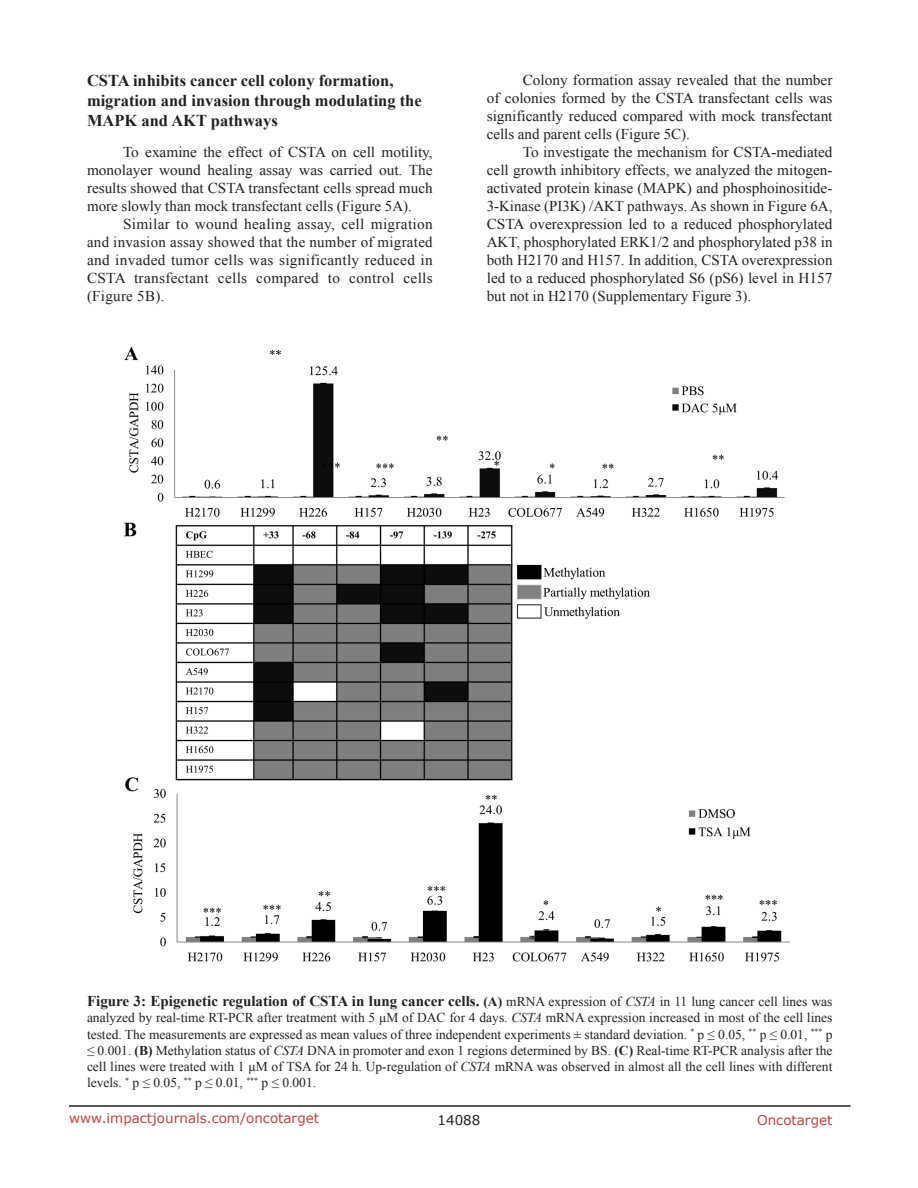
<style>
.page{position:relative;width:918px;height:1188px;background:#fff}
.page>*{position:absolute;margin:0;border:0;box-sizing:border-box;transform-origin:0 0}
.SubHeading{font:700 16.5px/19.8px "Times New Roman";color:#231f20}
.BodyText{font:15px/18px "Times New Roman";color:#231f20;text-align:justify}
.figuretext{font:700 15px "Times New Roman";color:#231f20}
.figuretext-2{font:13.5px/16.2px "Times New Roman";color:#231f20;text-align:justify}
.t1{font:13.5px "Verdana";color:#c24141}
.t2{font:13.5px "Verdana";color:#231f20}
.s1{font-size:13.5px}
.s2{font-weight:400;font-size:13.5px}
.s3{font-weight:400;font-style:italic;font-size:13.5px}
.s4{font-style:italic}
.s5{font-weight:700}
</style>
<div class="page">
<hr style="left:69px;top:1105px;width:781px;height:2px;background:#231f20">
<img style="left:123px;top:346px;width:667px;height:616px">
<p class="SubHeading" style="left:87px;top:70px;width:336px">CSTA inhibits cancer cell colony formation, migration and invasion through modulating the<br>MAPK and AKT pathways</p>
<p class="BodyText" style="left:87px;top:143px;width:347px;text-indent:36px">To examine the effect of CSTA on cell motility, monolayer wound healing assay was carried out. The results showed that CSTA transfectant cells spread much more slowly than mock transfectant cells (Figure 5A).</p>
<p class="BodyText" style="left:87px;top:215px;width:347px;text-indent:36px">Similar to wound healing assay, cell migration and invasion assay showed that the number of migrated and invaded tumor cells was significantly reduced in CSTA transfectant cells compared to control cells (Figure 5B).</p>
<p class="BodyText" style="left:487px;top:71px;width:347px;text-indent:36px">Colony formation assay revealed that the number of colonies formed by the CSTA transfectant cells was significantly reduced compared with mock transfectant cells and parent cells (Figure 5C).</p>
<p class="BodyText" style="left:487px;top:143px;width:347px;text-indent:36px">To investigate the mechanism for CSTA-mediated cell growth inhibitory effects, we analyzed the mitogen&shy;activated protein kinase (MAPK) and phosphoinositide-3-Kinase (PI3K) /AKT pathways. As shown in Figure 6A, CSTA overexpression led to a reduced phosphorylated AKT, phosphorylated ERK1/2 and phosphorylated p38 in both H2170 and H157. In addition, CSTA overexpression led to a reduced phosphorylated S6 (pS6) level in H157 but not in H2170 (Supplementary Figure 3).</p>
<p class="figuretext" style="left:87px;top:991px;width:747px">Figure 3: Epigenetic regulation of CSTA in lung cancer cells. <span class="s1">(A)</span> <span class="s2">mRNA expression of</span> <span class="s3">CSTA</span> <span class="s2">in 11 lung cancer cell lines was</span></p>
<p class="figuretext-2" style="left:87px;top:1010px;width:747px">analyzed by real-time RT-PCR after treatment with 5 μM of DAC for 4 days. <span class="s4">CSTA</span> mRNA expression increased in most of the cell lines tested. The measurements are expressed as mean values of three independent experiments ± standard deviation. <sup>*</sup> p ≤ 0.05, <sup>**</sup> p ≤ 0.01, <sup>***</sup> p ≤ 0.001. <span class="s5">(B)</span> Methylation status of <span class="s4">CSTA</span> DNA in promoter and exon 1 regions determined by BS. <span class="s5">(C)</span> Real-time RT-PCR analysis after the cell lines were treated with 1 μM of TSA for 24 h. Up-regulation of <span class="s4">CSTA</span> mRNA was observed in almost all the cell lines with different levels. <sup>*</sup> p ≤ 0.05, <sup>**</sup> p ≤ 0.01, <sup>***</sup> p ≤ 0.001.</p>
<p class="t1" style="left:69px;top:1109px;width:252px">www.impactjournals.com/oncotarget</p>
<p class="t2" style="left:438px;top:1111px;width:44px">14088</p>
<p class="t1" style="left:757px;top:1111px;width:77px">Oncotarget</p>
</div>
